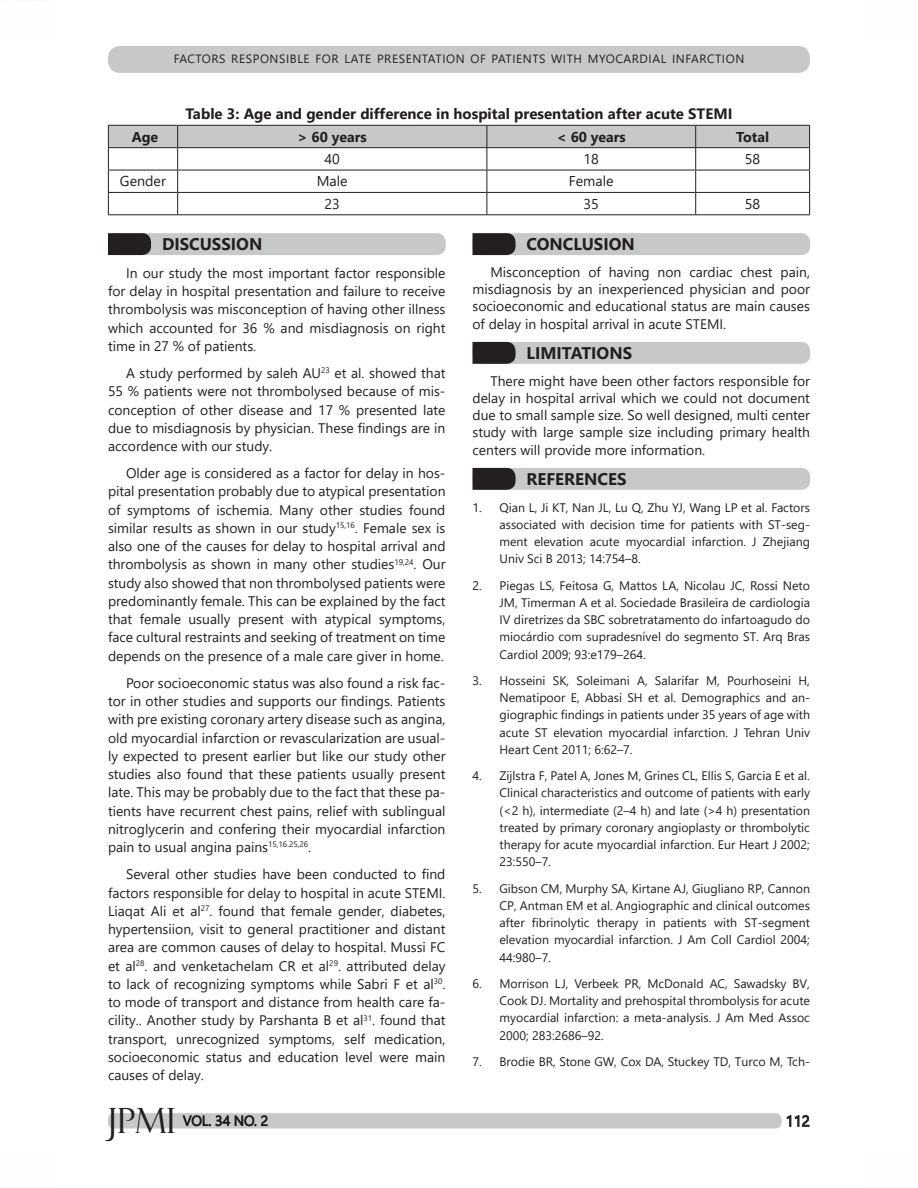
<style>
.page{position:relative;width:918px;height:1188px;background:#fff}
.page>*{position:absolute;margin:0;border:0;box-sizing:border-box;transform-origin:0 0}
.t1{font:34.8px "Felix Titling";color:#231f20}
.t2{font:700 16.8px "Segoe UI";color:#231f20}
.table_heading_center{font:700 15px "Segoe UI";color:#231f20}
.t3{font:15px "Segoe UI";color:#231f20}
.table_text{font:14.25px "Segoe UI";color:#231f20}
.table_text-2{font:700 14.25px "Segoe UI";color:#231f20}
.Body_Text{font:13.8px/18.3px "Segoe UI";color:#231f20;text-align:justify}
.t4{font:300 13.8px "Segoe UI";color:#231f20}
.t5{font:12.3px/17.2px "Segoe UI";color:#231f20;text-align:justify}
.t6{font:12px "Segoe UI";letter-spacing:.05em;color:#231f20}
</style>
<div class="page">
<div style="left:108px;top:1113px;width:674px;height:15px;background:#c7c8ca;border-radius:6px"></div>
<div style="left:108px;top:46px;width:702px;height:27px;background:#c7c8ca;border-radius:12px"></div>
<svg style="left:182px;top:1115px;width:86px;height:12px"></svg>
<svg style="left:787px;top:1115px;width:23px;height:12px"></svg>
<div style="left:108px;top:233px;width:338px;height:22px;background:#c7c8ca;border-radius:9px"></div>
<svg style="left:108px;top:233px;width:43px;height:22px"></svg>
<div style="left:472px;top:233px;width:338px;height:22px;background:#c7c8ca;border-radius:9px"></div>
<svg style="left:472px;top:233px;width:44px;height:22px"></svg>
<div style="left:472px;top:342px;width:338px;height:22px;background:#c7c8ca;border-radius:9px"></div>
<svg style="left:472px;top:342px;width:44px;height:22px"></svg>
<div style="left:472px;top:468px;width:338px;height:22px;background:#c7c8ca;border-radius:9px"></div>
<svg style="left:472px;top:468px;width:44px;height:22px"></svg>
<svg style="left:108px;top:125px;width:702px;height:89px"></svg>
<hr style="left:108px;top:214px;width:70px;height:1px;background:#231f20">
<hr style="left:178px;top:214px;width:309px;height:1px;background:#231f20">
<hr style="left:487px;top:214px;width:209px;height:1px;background:#231f20">
<hr style="left:696px;top:214px;width:114px;height:1px;background:#231f20">
<p class="t6" style="left:174px;top:48px;width:572px">FACTORS RESPONSIBLE FOR LATE PRESENTATION OF PATIENTS WITH MYOCARDIAL INFARCTION</p>
<p class="table_heading_center" style="left:185px;top:99px;width:549px">Table 3: Age and gender difference in hospital presentation after acute STEMI</p>
<p class="table_text-2" style="left:132px;top:123px;width:28px">Age</p>
<p class="table_text-2" style="left:298px;top:123px;width:71px">&gt; 60 years</p>
<p class="table_text-2" style="left:557px;top:123px;width:71px">&lt; 60 years</p>
<p class="table_text-2" style="left:736px;top:123px;width:35px">Total</p>
<p class="table_text" style="left:325px;top:146px;width:17px">40</p>
<p class="table_text" style="left:584px;top:146px;width:17px">18</p>
<p class="table_text" style="left:745px;top:146px;width:17px">58</p>
<p class="table_text" style="left:120px;top:168px;width:48px">Gender</p>
<p class="table_text" style="left:317px;top:168px;width:32px">Male</p>
<p class="table_text" style="left:569px;top:168px;width:46px">Female</p>
<p class="table_text" style="left:325px;top:190px;width:17px">23</p>
<p class="table_text" style="left:584px;top:190px;width:17px">35</p>
<p class="table_text" style="left:745px;top:190px;width:17px">58</p>
<p class="t2" style="left:162px;top:228px;width:102px">DISCUSSION</p>
<p class="Body_Text" style="left:108px;top:263px;width:339px;text-indent:18px">In our study the most important factor responsible for delay in hospital presentation and failure to receive thrombolysis was misconception of having other illness which accounted for 36 % and misdiagnosis on right time in 27 % of patients.</p>
<p class="Body_Text" style="left:108px;top:363px;width:339px;text-indent:18px">A study performed by saleh AU<sup>23</sup> et al. showed that 55 % patients were not thrombolysed because of mis&shy;conception of other disease and 17 % presented late due to misdiagnosis by physician. These findings are in accordence with our study.</p>
<p class="Body_Text" style="left:108px;top:463px;width:339px;text-indent:18px">Older age is considered as a factor for delay in hos&shy;pital presentation probably due to atypical presentation of symptoms of ischemia. Many other studies found similar results as shown in our study<sup>15,16</sup>. Female sex is also one of the causes for delay to hospital arrival and thrombolysis as shown in many other studies<sup>19,24</sup>. Our study also showed that non thrombolysed patients were predominantly female. This can be explained by the fact that female usually present with atypical symptoms, face cultural restraints and seeking of treatment on time depends on the presence of a male care giver in home.</p>
<p class="Body_Text" style="left:108px;top:673px;width:339px;text-indent:18px">Poor socioeconomic status was also found a risk fac&shy;tor in other studies and supports our findings. Patients with pre existing coronary artery disease such as angina, old myocardial infarction or revascularization are usual&shy;ly expected to present earlier but like our study other studies also found that these patients usually present late. This may be probably due to the fact that these pa&shy;tients have recurrent chest pains, relief with sublingual nitroglycerin and confering their myocardial infarction pain to usual angina pains<sup>15,16.25,26</sup>.</p>
<p class="Body_Text" style="left:108px;top:864px;width:339px;text-indent:18px">Several other studies have been conducted to find factors responsible for delay to hospital in acute STEMI.<br>Liaqat Ali et al<sup>27</sup>. found that female gender, diabetes, hypertensiion, visit to general practitioner and distant area are common causes of delay to hospital. Mussi FC et al<sup>28</sup>. and venketachelam CR et al<sup>29</sup>. attributed delay to lack of recognizing symptoms while Sabri F et al<sup>30</sup>. to mode of transport and distance from health care fa&shy;cility.. Another study by Parshanta B et al<sup>31</sup>. found that transport, unrecognized symptoms, self medication, socioeconomic status and education level were main causes of delay.</p>
<p class="t2" style="left:526px;top:228px;width:110px">CONCLUSION</p>
<p class="Body_Text" style="left:472px;top:262px;width:339px;line-height:17.2px;text-indent:18px">Misconception of having non cardiac chest pain, misdiagnosis by an inexperienced physician and poor socioeconomic and educational status are main causes of delay in hospital arrival in acute STEMI.</p>
<p class="t2" style="left:526px;top:337px;width:107px">LIMITATIONS</p>
<p class="Body_Text" style="left:472px;top:371px;width:339px;line-height:17.2px;text-indent:18px">There might have been other factors responsible for delay in hospital arrival which we could not document due to small sample size. So well designed, multi center study with large sample size including primary health centers will provide more information.</p>
<p class="t2" style="left:526px;top:463px;width:102px">REFERENCES</p>
<p class="t5" style="left:500px;top:497px;width:312px;text-indent:-27px">1. Qian L, Ji KT, Nan JL, Lu Q, Zhu YJ, Wang LP et al. Factors associated with decision time for patients with ST-seg&shy;ment elevation acute myocardial infarction. J Zhejiang Univ Sci B 2013; 14:754–8.</p>
<p class="t5" style="left:500px;top:575px;width:312px;text-indent:-27px">2. Piegas LS, Feitosa G, Mattos LA, Nicolau JC, Rossi Neto JM, Timerman A et al. Sociedade Brasileira de cardiologia IV diretrizes da SBC sobretratamento do infartoagudo do miocárdio com supradesnível do segmento ST. Arq Bras Cardiol 2009; 93:e179–264.</p>
<p class="t5" style="left:500px;top:671px;width:312px;text-indent:-27px">3. Hosseini SK, Soleimani A, Salarifar M, Pourhoseini H, Nematipoor E, Abbasi SH et al. Demographics and an&shy;giographic findings in patients under 35 years of age with acute ST elevation myocardial infarction. J Tehran Univ Heart Cent 2011; 6:62–7.</p>
<p class="t5" style="left:500px;top:766px;width:312px;text-indent:-27px">4. Zijlstra F, Patel A, Jones M, Grines CL, Ellis S, Garcia E et al.<br>Clinical characteristics and outcome of patients with early (&lt;2 h), intermediate (2–4 h) and late (&gt;4 h) presentation treated by primary coronary angioplasty or thrombolytic therapy for acute myocardial infarction. Eur Heart J 2002; 23:550–7.</p>
<p class="t5" style="left:500px;top:878px;width:312px;text-indent:-27px">5. Gibson CM, Murphy SA, Kirtane AJ, Giugliano RP, Cannon CP, Antman EM et al. Angiographic and clinical outcomes after fibrinolytic therapy in patients with ST-segment elevation myocardial infarction. J Am Coll Cardiol 2004; 44:980–7.</p>
<p class="t5" style="left:500px;top:974px;width:312px;text-indent:-27px">6. Morrison LJ, Verbeek PR, McDonald AC, Sawadsky BV, Cook DJ. Mortality and prehospital thrombolysis for acute myocardial infarction: a meta-analysis. J Am Med Assoc 2000; 283:2686–92.</p>
<p class="t5" style="left:472px;top:1052px;width:339px">7. Brodie BR, Stone GW, Cox DA, Stuckey TD, Turco M, Tch-</p>
<h1 class="t1" style="left:108px;top:1101px;width:69px">JPMI</h1>
<p class="t4" style="left:183px;top:1108px;width:87px">VOL. 34 NO. 2</p>
<p class="t3" style="left:786px;top:1107px;width:26px">112</p>
</div>
